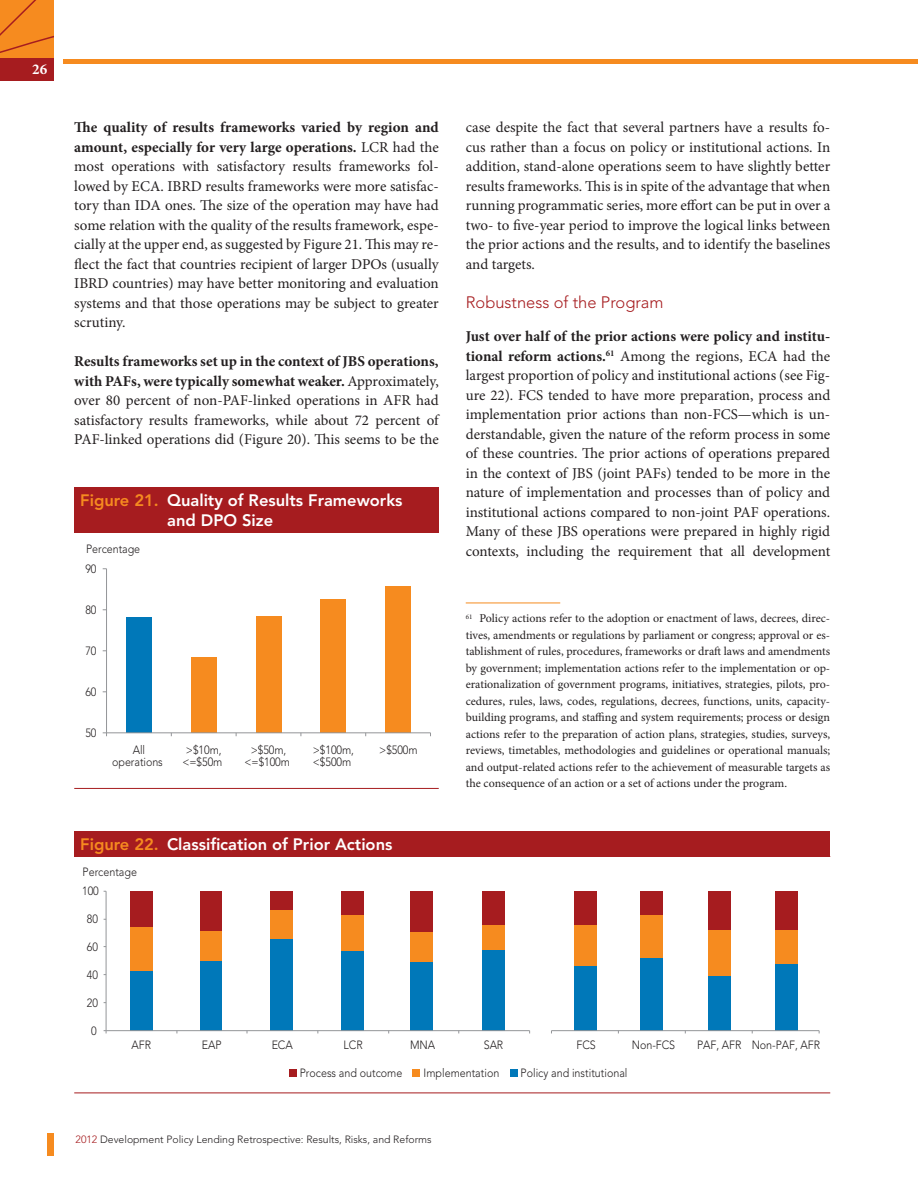
<style>
.page{position:relative;width:918px;height:1188px;background:#fff}
.page>*{position:absolute;margin:0;border:0;box-sizing:border-box;transform-origin:0 0}
.t1{font:800 16.5px/19.5px "Avenir LT Std";color:#fff}
.t2{font:300 16.5px "Avenir LT Std";color:#a61c1f}
.t3{font:15px/19.5px "Minion Pro";color:#231f20;text-align:justify}
.t4{font:700 15px "Minion Pro";color:#fff}
.t5{font:12px/16.5px "Minion Pro";color:#231f20;text-align:justify}
.t6{font:300 12px/12px "Avenir LT Std";letter-spacing:-.005em;color:#231f20;text-align:center;scale:.9 1}
.t7{font:300 11.85px "Avenir LT Std";color:#231f20;scale:.9 1}
.t8{font:300 10.5px "Avenir LT Std";color:#231f20}
.s1{font-weight:700}
.s2{color:#f68b1f}
.s3{color:#a61c1f}
</style>
<div class="page">
<svg style="left:0;top:0;width:54px;height:58px;background:#f1851f"></svg>
<div style="left:0;top:58px;width:54px;height:23px;background:#a61c1f"></div>
<hr style="left:63px;top:60px;width:855px;height:4px;background:#f68b1f">
<div style="left:47px;top:1134px;width:7px;height:22px;background:#f68b1f"></div>
<div style="left:74px;top:487px;width:365px;height:45px;background:#a61c1f"></div>
<hr style="left:74px;top:532px;width:365px;height:1px;background:#a61c1f">
<hr style="left:74px;top:788px;width:365px;height:1px;background:#a61c1f">
<div style="left:126px;top:617px;width:26px;height:116px;background:#0078b9"></div>
<div style="left:191px;top:658px;width:26px;height:75px;background:#f68b1f"></div>
<div style="left:256px;top:616px;width:25px;height:117px;background:#f68b1f"></div>
<div style="left:320px;top:600px;width:26px;height:133px;background:#f68b1f"></div>
<div style="left:385px;top:586px;width:26px;height:147px;background:#f68b1f"></div>
<hr style="left:106px;top:569px;width:1px;height:164px;background:#939598">
<hr style="left:107px;top:732px;width:324px;height:1px;background:#939598">
<hr style="left:466px;top:603px;width:94px;height:1px;background:#f68b1f">
<div style="left:74px;top:831px;width:756px;height:25px;background:#a61c1f"></div>
<hr style="left:74px;top:1093px;width:756px;height:1px;background:#a61c1f">
<hr style="left:74px;top:856px;width:756px;height:1px;background:#a61c1f">
<div style="left:290px;top:1069px;width:7px;height:7px;background:#a61c1f"></div>
<div style="left:412px;top:1069px;width:8px;height:7px;background:#f68b1f"></div>
<div style="left:510px;top:1069px;width:8px;height:7px;background:#0078b9"></div>
<div style="left:130px;top:970px;width:23px;height:61px;background:#0078b9"></div>
<div style="left:200px;top:961px;width:21px;height:70px;background:#0078b9"></div>
<div style="left:270px;top:939px;width:22px;height:92px;background:#0078b9"></div>
<div style="left:341px;top:951px;width:22px;height:80px;background:#0078b9"></div>
<div style="left:410px;top:962px;width:23px;height:69px;background:#0078b9"></div>
<div style="left:482px;top:949px;width:22px;height:82px;background:#0078b9"></div>
<div style="left:130px;top:926px;width:23px;height:44px;background:#f68b1f"></div>
<div style="left:200px;top:930px;width:21px;height:31px;background:#f68b1f"></div>
<div style="left:270px;top:909px;width:22px;height:30px;background:#f68b1f"></div>
<div style="left:341px;top:915px;width:22px;height:36px;background:#f68b1f"></div>
<div style="left:410px;top:932px;width:23px;height:30px;background:#f68b1f"></div>
<div style="left:482px;top:925px;width:22px;height:24px;background:#f68b1f"></div>
<div style="left:130px;top:891px;width:23px;height:35px;background:#a61c1f"></div>
<div style="left:200px;top:891px;width:21px;height:39px;background:#a61c1f"></div>
<div style="left:270px;top:891px;width:22px;height:18px;background:#a61c1f"></div>
<div style="left:341px;top:891px;width:22px;height:24px;background:#a61c1f"></div>
<div style="left:410px;top:891px;width:23px;height:41px;background:#a61c1f"></div>
<div style="left:482px;top:891px;width:22px;height:34px;background:#a61c1f"></div>
<hr style="left:106px;top:891px;width:1px;height:140px;background:#939598">
<hr style="left:106px;top:1030px;width:424px;height:1px;background:#939598">
<div style="left:574px;top:965px;width:23px;height:66px;background:#0078b9"></div>
<div style="left:641px;top:957px;width:22px;height:74px;background:#0078b9"></div>
<div style="left:709px;top:975px;width:22px;height:56px;background:#0078b9"></div>
<div style="left:775px;top:964px;width:22px;height:67px;background:#0078b9"></div>
<div style="left:574px;top:925px;width:23px;height:40px;background:#f68b1f"></div>
<div style="left:641px;top:915px;width:22px;height:42px;background:#f68b1f"></div>
<div style="left:709px;top:930px;width:22px;height:45px;background:#f68b1f"></div>
<div style="left:775px;top:930px;width:22px;height:34px;background:#f68b1f"></div>
<div style="left:574px;top:891px;width:23px;height:34px;background:#a61c1f"></div>
<div style="left:641px;top:891px;width:22px;height:24px;background:#a61c1f"></div>
<div style="left:709px;top:891px;width:22px;height:39px;background:#a61c1f"></div>
<div style="left:775px;top:891px;width:22px;height:39px;background:#a61c1f"></div>
<hr style="left:551px;top:1030px;width:268px;height:1px;background:#939598">
<p class="t4" style="left:32px;top:58px;width:16px">26</p>
<p class="t3" style="left:74px;top:118px;width:366px"><span class="s1">The quality of results frameworks varied by region and amount, especially for very large operations.</span> LCR had the most operations with satisfactory results frameworks fol&shy;lowed by ECA. IBRD results frameworks were more satisfac&shy;tory than IDA ones. The size of the operation may have had some relation with the quality of the results framework, espe&shy;cially at the upper end, as suggested by Figure 21. This may re&shy;flect the fact that countries recipient of larger DPOs (usually IBRD countries) may have better monitoring and evaluation systems and that those operations may be subject to greater scrutiny.</p>
<p class="t3" style="left:74px;top:352px;width:366px"><span class="s1">Results frameworks set up in the context of JBS operations, with PAFs, were typically somewhat weaker.</span> Approximately, over 80 percent of non-PAF-linked operations in AFR had satisfactory results frameworks, while about 72 percent of PAF-linked operations did (Figure 20). This seems to be the</p>
<p class="t1" style="left:167px;top:491px;width:237px;text-indent:-87px"><span class="s2">Figure 21.</span> Quality of Results Frameworks and DPO Size</p>
<p class="t6" style="left:86px;top:543px;width:62px">Percentage</p>
<p class="t6" style="left:85px;top:563px;width:14px">90</p>
<p class="t6" style="left:85px;top:604px;width:14px">80</p>
<p class="t6" style="left:85px;top:645px;width:14px">70</p>
<p class="t6" style="left:85px;top:686px;width:14px">60</p>
<p class="t6" style="left:85px;top:727px;width:14px">50</p>
<p class="t6" style="left:112px;top:744px;width:58px">All operations</p>
<p class="t6" style="left:182px;top:744px;width:46px;text-align:left">&gt;$10m, &lt;=$50m</p>
<p class="t6" style="left:244px;top:744px;width:52px">&gt;$50m, &lt;=$100m</p>
<p class="t6" style="left:313px;top:744px;width:47px;text-align:left">&gt;$100m, &lt;$500m</p>
<p class="t6" style="left:379px;top:744px;width:44px">&gt;$500m</p>
<p class="t1" style="left:80px;top:834px;width:314px"><span class="s2">Figure 22.</span> Classification of Prior Actions</p>
<p class="t7" style="left:83px;top:865px;width:62px">Percentage</p>
<p class="t7" style="left:82px;top:884px;width:20px">100</p>
<p class="t7" style="left:87px;top:912px;width:14px">80</p>
<p class="t7" style="left:87px;top:940px;width:14px">60</p>
<p class="t7" style="left:87px;top:968px;width:14px">40</p>
<p class="t7" style="left:87px;top:996px;width:14px">20</p>
<p class="t7" style="left:91px;top:1024px;width:8px">0</p>
<p class="t3" style="left:466px;top:118px;width:366px">case despite the fact that several partners have a results fo&shy;cus rather than a focus on policy or institutional actions. In addition, stand-alone operations seem to have slightly better results frameworks. This is in spite of the advantage that when running programmatic series, more effort can be put in over a two- to five-year period to improve the logical links between the prior actions and the results, and to identify the baselines and targets.</p>
<p class="t2" style="left:466px;top:293px;width:199px">Robustness of the Program</p>
<p class="t3" style="left:466px;top:327px;width:366px"><span class="s1">Just over half of the prior actions were policy and institu&shy;tional reform actions.</span><sup>61</sup> Among the regions, ECA had the largest proportion of policy and institutional actions (see Fig&shy;ure 22). FCS tended to have more preparation, process and implementation prior actions than non-FCS—which is un&shy;derstandable, given the nature of the reform process in some of these countries. The prior actions of operations prepared in the context of JBS (joint PAFs) tended to be more in the nature of implementation and processes than of policy and institutional actions compared to non-joint PAF operations.<br>Many of these JBS operations were prepared in highly rigid contexts, including the requirement that all development</p>
<p class="t5" style="left:466px;top:610px;width:366px"><sup>61</sup> Policy actions refer to the adoption or enactment of laws, decrees, direc&shy;tives, amendments or regulations by parliament or congress; approval or es&shy;tablishment of rules, procedures, frameworks or draft laws and amendments by government; implementation actions refer to the implementation or op&shy;erationalization of government programs, initiatives, strategies, pilots, pro&shy;cedures, rules, laws, codes, regulations, decrees, functions, units, capacity&shy;building programs, and staffing and system requirements; process or design actions refer to the preparation of action plans, strategies, studies, surveys, reviews, timetables, methodologies and guidelines or operational manuals; and output-related actions refer to the achievement of measurable targets as the consequence of an action or a set of actions under the program.</p>
<p class="t7" style="left:132px;top:1038px;width:23px">AFR</p>
<p class="t7" style="left:202px;top:1038px;width:23px">EAP</p>
<p class="t7" style="left:272px;top:1038px;width:25px">ECA</p>
<p class="t7" style="left:344px;top:1038px;width:23px">LCR</p>
<p class="t7" style="left:410px;top:1038px;width:29px">MNA</p>
<p class="t7" style="left:484px;top:1038px;width:23px">SAR</p>
<p class="t7" style="left:577px;top:1038px;width:23px">FCS</p>
<p class="t7" style="left:632px;top:1038px;width:50px">Non-FCS</p>
<p class="t7" style="left:697px;top:1038px;width:138px">PAF, AFR Non-PAF, AFR</p>
<p class="t7" style="left:300px;top:1066px;width:115px">Process and outcome</p>
<p class="t7" style="left:424px;top:1066px;width:86px">Implementation</p>
<p class="t7" style="left:521px;top:1066px;width:120px">Policy and institutional</p>
<p class="t8" style="left:76px;top:1133px;width:358px"><span class="s3">2012</span> Development Policy Lending Retrospective: Results, Risks, and Reforms</p>
</div>
